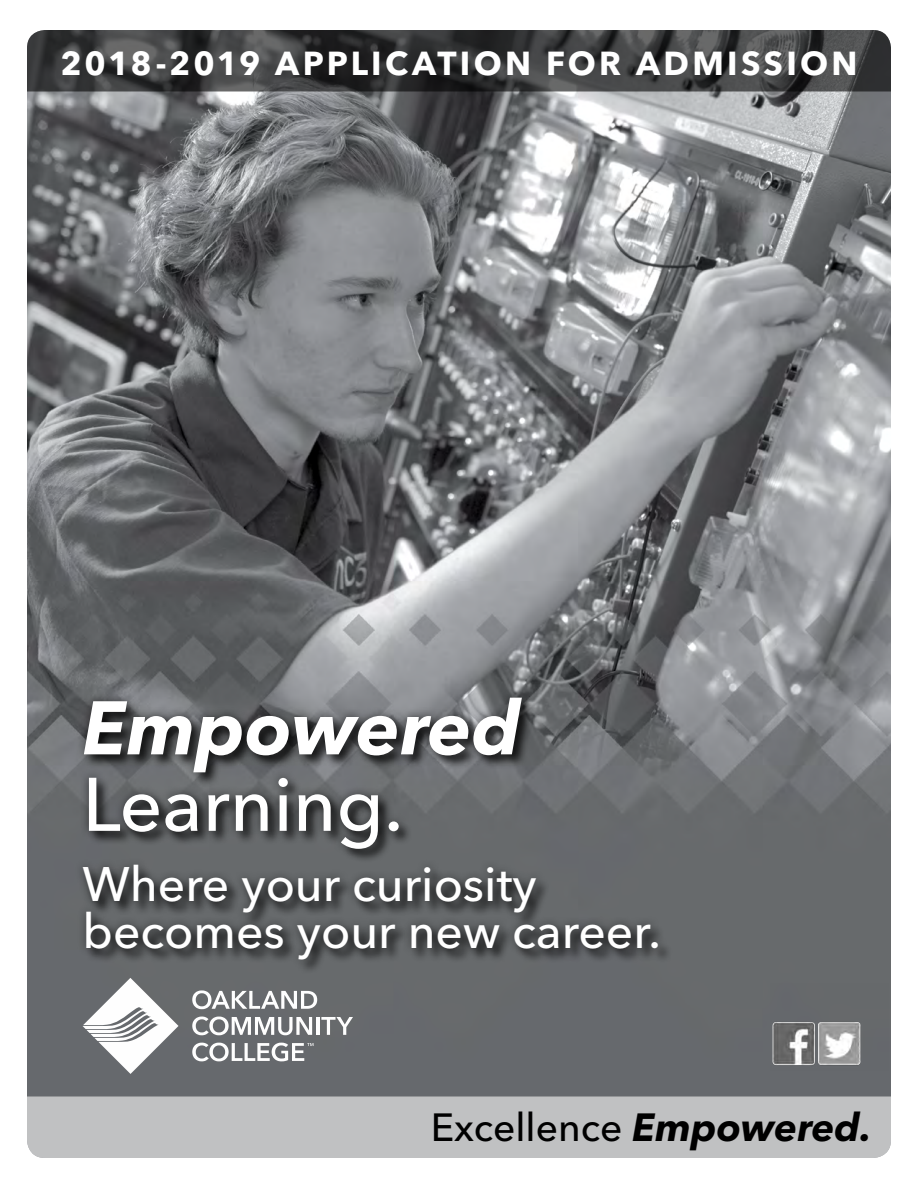
<style>
.page{position:relative;width:918px;height:1188px;background:#fff}
.page>*{position:absolute;margin:0;border:0;box-sizing:border-box;transform-origin:0 0}
.t1{font:italic 700 75px/76.5px "Avenir Next LT Pro";color:#fff}
.t2{font:500 48px/46.5px "Avenir Next LT Pro";color:#fff}
.t3{font:500 39px "Avenir Next LT Pro";color:#000}
.t4{font:700 33px "Avenir Next LT Pro";letter-spacing:.1em;color:#fff}
.s1{font-weight:500;font-style:normal}
.s2{font-weight:700;font-style:italic}
</style>
<div class="page">
<img style="left:27px;top:92px;width:864px;height:1004px">
<div style="left:27px;top:1096px;width:864px;height:62px;background:#c0c1c2"></div>
<svg style="left:27px;top:30px;width:864px;height:62px;background:#3d3e3f"></svg>
<img style="left:770px;top:984px;width:118px;height:86px">
<div style="left:82px;top:697px;width:591px;height:277px;background:#676a6c"></div>
<div style="left:74px;top:688px;width:593px;height:280px;background:#000;opacity:.51"></div>
<svg style="left:82px;top:978px;width:97px;height:96px"></svg>
<svg style="left:192px;top:990px;width:125px;height:19px"></svg>
<svg style="left:192px;top:1017px;width:120px;height:18px"></svg>
<hr style="left:316px;top:1017px;width:3px;height:18px;background:#fefefe">
<svg style="left:321px;top:1017px;width:32px;height:18px"></svg>
<svg style="left:192px;top:1043px;width:121px;height:18px"></svg>
<h1 class="t4" style="left:60px;top:43px;width:799px">2018-2019 APPLICATION FOR ADMISSION</h1>
<p class="t1" style="left:82px;top:689px;width:440px">Empowered<br><span class="s1">Learning.</span></p>
<p class="t2" style="left:82px;top:861px;width:580px">Where your curiosity becomes your new career.</p>
<p class="t3" style="left:431px;top:1103px;width:443px">Excellence <span class="s2">Empowered.</span></p>
</div>
